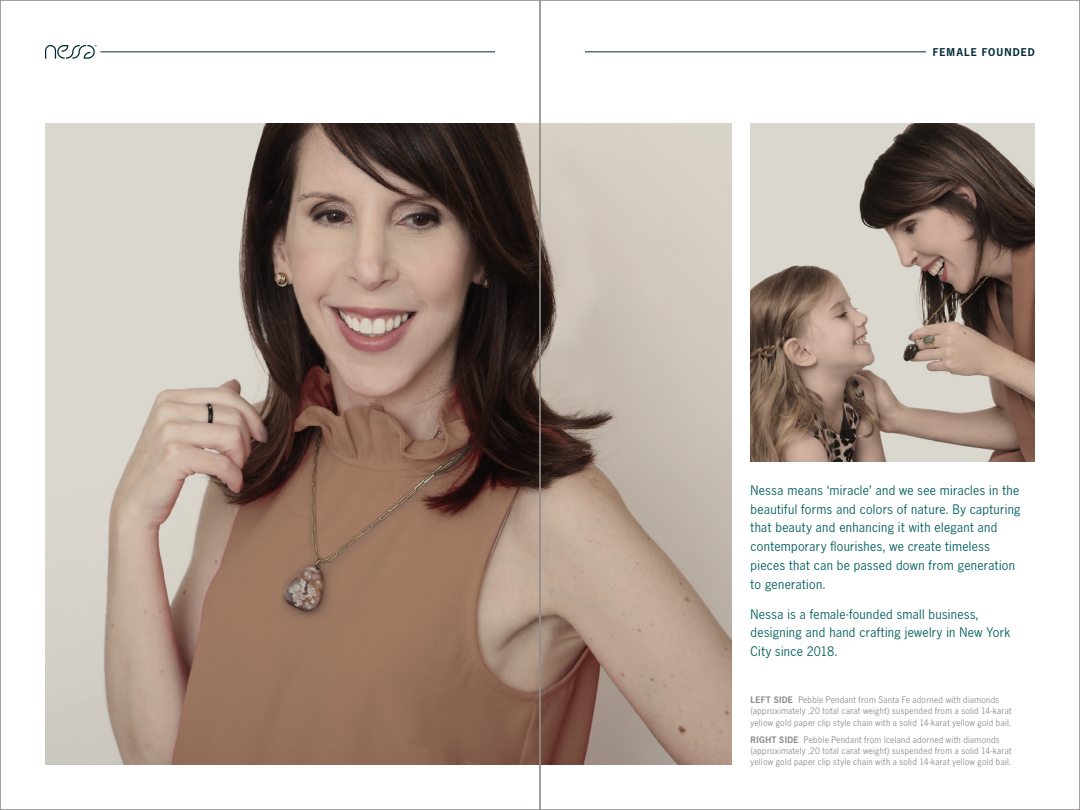
<style>
.page{position:relative;width:1080px;height:810px;background:#fff}
.page>*{position:absolute;margin:0;border:0;box-sizing:border-box;transform-origin:0 0}
.t1{font:13.75px/18.8px "News Gothic BQ";letter-spacing:.025em;color:#005e5c}
.t2{font:700 11.25px "News Gothic BQ";letter-spacing:.095em;color:#002c37}
.t3{font:9.38px/11.2px "News Gothic BQ";letter-spacing:.03em;color:#908c8b}
.s1{font-weight:700}
</style>
<div class="page">
<img style="left:45px;top:124px;width:686px;height:641px">
<img style="left:751px;top:124px;width:284px;height:337px">
<hr style="left:100px;top:52px;width:395px;height:1px;background:#002c37">
<hr style="left:585px;top:52px;width:341px;height:1px;background:#002c37">
<svg style="left:45px;top:45px;width:51px;height:14px"></svg>
<p class="t2" style="left:933px;top:45px;width:104px">FEMALE FOUNDED</p>
<p class="t1" style="left:751px;top:481px;width:272px">Nessa means ‘miracle’ and we see miracles in the beautiful forms and colors of nature. By capturing that beauty and enhancing it with elegant and contemporary flourishes, we create timeless pieces that can be passed down from generation to generation.</p>
<h1 class="t1" style="left:751px;top:605px;width:261px">Nessa is a female-founded small business, designing and hand crafting jewelry in New York<br>City since 2018.</h1>
<p class="t3" style="left:751px;top:695px;width:263px"><span class="s1">LEFT SIDE</span> Pebble Pendant from Santa Fe adorned with diamonds (approximately .20 total carat weight) suspended from a solid 14-karat yellow gold paper clip style chain with a solid 14-karat yellow gold bail.</p>
<p class="t3" style="left:751px;top:734px;width:263px"><span class="s1">RIGHT SIDE</span> Pebble Pendant from Iceland adorned with diamonds (approximately .20 total carat weight) suspended from a solid 14-karat yellow gold paper clip style chain with a solid 14-karat yellow gold bail.</p>
</div>
